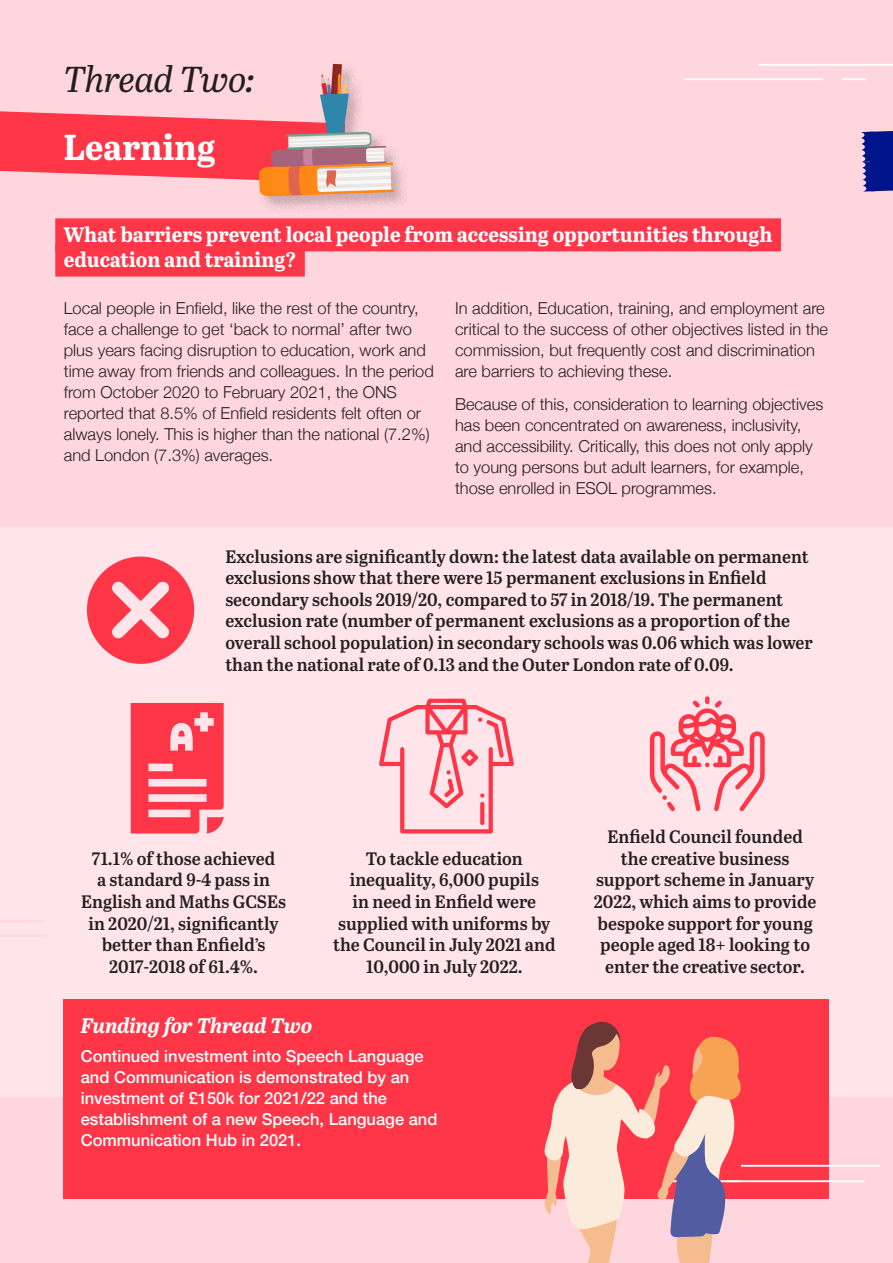
<style>
.page{position:relative;width:893px;height:1263px;background:#ffd6de}
.page>*{position:absolute;margin:0;border:0;box-sizing:border-box;transform-origin:0 0}
.Head1{font:italic 36px "Abril Titling";color:#231f20}
.Head1-2{font:700 36px "Abril Titling";color:#fff}
.Head3{font:700 21px "Abril Titling";color:#fff}
.Head2{font:italic 700 21px "Abril Titling";color:#fff}
.inforgraphic_copy{font:18px/21.6px "Abril Titling Sb";color:#231f20;text-align:center}
.body_copy_10pt{font:300 16.5px/21px "Helvetica Neue";color:#231f20}
.body_copy_10pt-2{font:500 16.5px/21px "Helvetica Neue";color:#fff}
</style>
<div class="page">
<div style="left:0;top:527px;width:893px;height:570px;background:#ffe4e9"></div>
<hr style="left:758px;top:64px;width:135px;height:2px;background:#fff">
<hr style="left:684px;top:78px;width:139px;height:2px;background:#fff">
<hr style="left:842px;top:78px;width:24px;height:2px;background:#fff">
<div style="left:258px;top:63px;width:152px;height:150px;background:#231f20;opacity:.25"></div>
<svg style="left:0;top:64px;width:394px;height:133px"></svg>
<svg style="left:861px;top:131px;width:32px;height:61px;background:#1f2c95"></svg>
<div style="left:55px;top:218px;width:726px;height:33px;background:#ff3548"></div>
<div style="left:55px;top:244px;width:250px;height:33px;background:#ff3548"></div>
<div style="left:64px;top:999px;width:765px;height:200px;background:#ff3548"></div>
<hr style="left:741px;top:1165px;width:139px;height:2px;background:#fff">
<hr style="left:726px;top:1180px;width:139px;height:2px;background:#fff">
<hr style="left:0;top:920px;width:43px;height:2px;background:#ffd6de">
<hr style="left:0;top:935px;width:47px;height:2px;background:#ffd6de">
<svg style="left:87px;top:557px;width:107px;height:107px"></svg>
<svg style="left:131px;top:703px;width:93px;height:130px"></svg>
<svg style="left:379px;top:699px;width:135px;height:134px"></svg>
<svg style="left:650px;top:696px;width:115px;height:115px"></svg>
<svg style="left:544px;top:1021px;width:197px;height:242px"></svg>
<p class="Head1" style="left:64px;top:53px;width:192px">Thread Two:</p>
<p class="Head1-2" style="left:64px;top:120px;width:154px">Learning</p>
<p class="Head3" style="left:64px;top:219px;width:710px">What barriers prevent local people from accessing opportunities through</p>
<p class="Head3" style="left:64px;top:244px;width:234px">education and training?</p>
<p class="body_copy_10pt" style="left:64px;top:296px;width:372px">Local people in Enfield, like the rest of the country, face a challenge to get ‘back to normal’ after two plus years facing disruption to education, work and time away from friends and colleagues. In the period from October 2020 to February 2021, the ONS reported that 8.5% of Enfield residents felt often or always lonely. This is higher than the national (7.2%) and London (7.3%) averages.</p>
<p class="body_copy_10pt" style="left:455px;top:296px;width:375px">In addition, Education, training, and employment are critical to the success of other objectives listed in the commission, but frequently cost and discrimination are barriers to achieving these.</p>
<p class="body_copy_10pt" style="left:455px;top:393px;width:370px">Because of this, consideration to learning objectives has been concentrated on awareness, inclusivity, and accessibility. Critically, this does not only apply to young persons but adult learners, for example, those enrolled in ESOL programmes.</p>
<p class="inforgraphic_copy" style="left:225px;top:545px;width:589px;text-align:left">Exclusions are significantly down: the latest data available on permanent exclusions show that there were 15 permanent exclusions in Enfield secondary schools 2019/20, compared to 57 in 2018/19. The permanent exclusion rate (number of permanent exclusions as a proportion of the overall school population) in secondary schools was 0.06 which was lower than the national rate of 0.13 and the Outer London rate of 0.09.</p>
<p class="inforgraphic_copy" style="left:81px;top:847px;width:207px">71.1% of those achieved<br>a standard 9-4 pass in<br>English and Maths GCSEs in 2020/21, significantly better than Enfield’s<br>2017-2018 of 61.4%.</p>
<p class="inforgraphic_copy" style="left:333px;top:847px;width:224px">To tackle education inequality, 6,000 pupils<br>in need in Enfield were supplied with uniforms by the Council in July 2021 and<br>10,000 in July 2022.</p>
<p class="Head2" style="left:81px;top:1010px;width:233px">Funding for Thread Two</p>
<p class="body_copy_10pt-2" style="left:81px;top:1044px;width:358px">Continued investment into Speech Language and Communication is demonstrated by an investment of £150k for 2021/22 and the establishment of a new Speech, Language and Communication Hub in 2021.</p>
<p class="inforgraphic_copy" style="left:594px;top:825px;width:224px">Enfield Council founded the creative business support scheme in January<br>2022, which aims to provide bespoke support for young people aged 18+ looking to enter the creative sector.</p>
</div>
